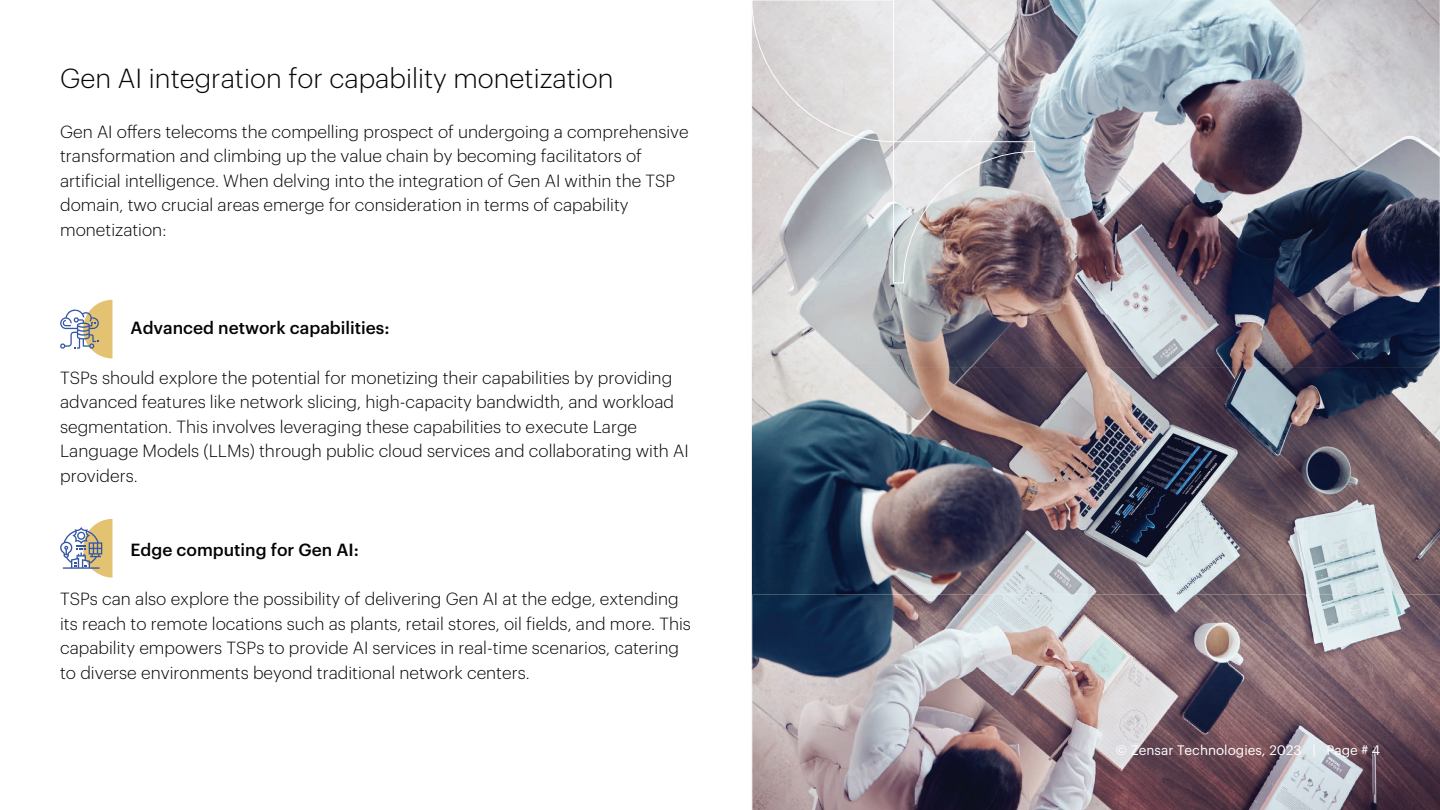
<style>
.page{position:relative;width:1440px;height:810px;background:#fff}
.page>*{position:absolute;margin:0;border:0;box-sizing:border-box;transform-origin:0 0}
.t1{font:300 27px "Graphik";color:#040503}
.t2{font:300 17.25px/24.6px "Graphik";color:#040503}
.t3{font:500 17.25px "Graphik";color:#040503}
.t4{font:13.5px "Graphik";color:#fff}
</style>
<div class="page">
<img style="left:752px;top:367px;width:688px;height:443px">
<img style="left:752px;top:0;width:688px;height:367px">
<img style="left:753px;top:595px;width:687px;height:215px">
<svg style="left:751px;top:0;width:284px;height:283px"></svg>
<svg style="left:60px;top:519px;width:52px;height:59px"></svg>
<svg style="left:60px;top:300px;width:52px;height:58px"></svg>
<h1 class="t1" style="left:60px;top:59px;width:555px">Gen AI integration for capability monetization</h1>
<p class="t2" style="left:60px;top:118px;width:630px">Gen AI offers telecoms the compelling prospect of undergoing a comprehensive transformation and climbing up the value chain by becoming facilitators of artificial intelligence. When delving into the integration of Gen AI within the TSP domain, two crucial areas emerge for consideration in terms of capability monetization:</p>
<p class="t3" style="left:131px;top:315px;width:260px">Advanced network capabilities:</p>
<p class="t2" style="left:60px;top:364px;width:630px">TSPs should explore the potential for monetizing their capabilities by providing advanced features like network slicing, high-capacity bandwidth, and workload segmentation. This involves leveraging these capabilities to execute Large Language Models (LLMs) through public cloud services and collaborating with AI providers.</p>
<p class="t3" style="left:131px;top:536px;width:230px">Edge computing for Gen AI:</p>
<p class="t2" style="left:60px;top:585px;width:632px">TSPs can also explore the possibility of delivering Gen AI at the edge, extending its reach to remote locations such as plants, retail stores, oil fields, and more. This capability empowers TSPs to provide AI services in real-time scenarios, catering to diverse environments beyond traditional network centers.</p>
<p class="t4" style="left:1116px;top:740px;width:266px">© Zensar Technologies, 2023 | Page # 4</p>
</div>
